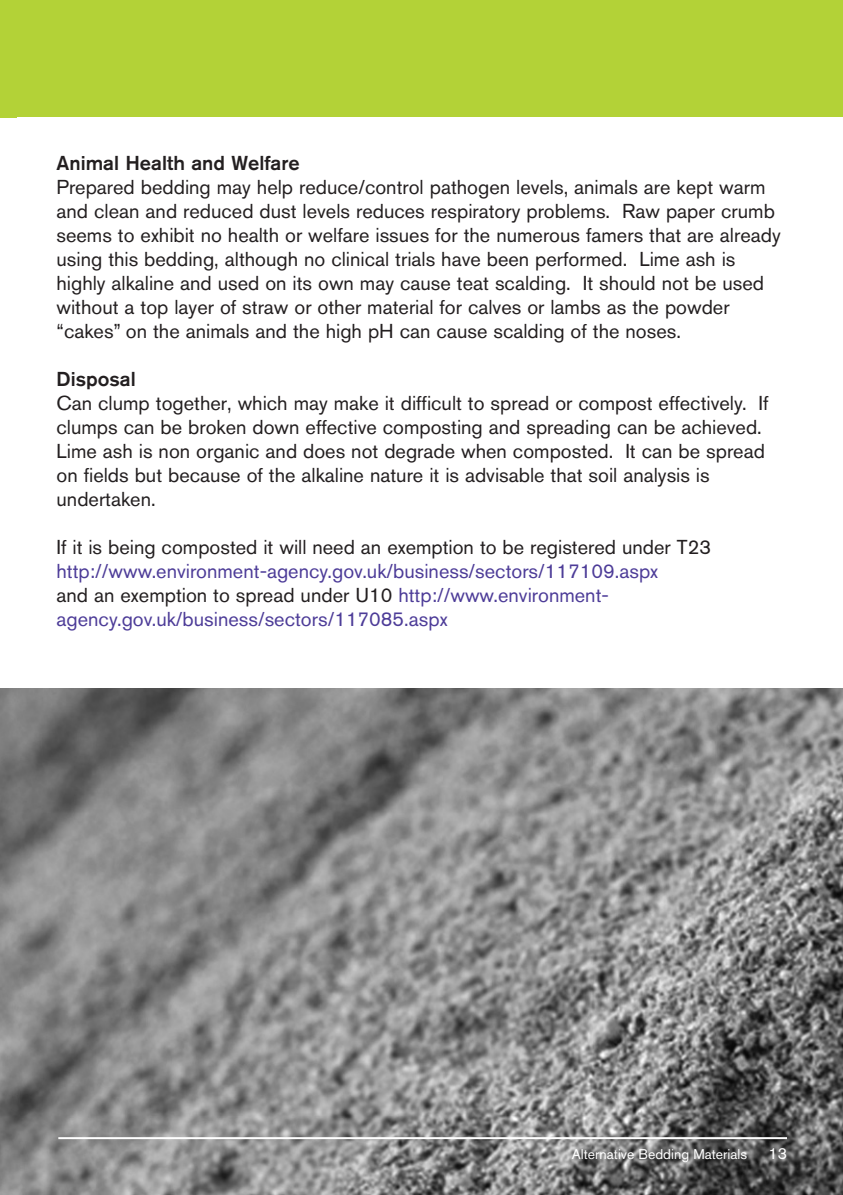
<style>
.page{position:relative;width:843px;height:1195px;background:#fff}
.page>*{position:absolute;margin:0;border:0;box-sizing:border-box;transform-origin:0 0}
.t1{font:20px/24px "Akzidenz Grotesk BQ";color:#231f20}
.t2{font:20px/24px "Akzidenz Grotesk BQ";color:#4d3c98}
.t3{font:500 20px "Akzidenz Grotesk BQ";color:#231f20}
.t4{font:16px "Akzidenz Grotesk BQ";color:#fff}
.t5{font:14px "Akzidenz Grotesk BQ";color:#fff}
.s1{color:#231f20}
</style>
<div class="page">
<img style="left:0;top:688px;width:843px;height:506px">
<hr style="left:58px;top:1136px;width:729px;height:2px;background:#fff">
<div style="left:1px;top:0;width:842px;height:117px;background:#b3d237"></div>
<div style="left:0;top:0;width:17px;height:118px;background:#b3d237"></div>
<p class="t3" style="left:57px;top:155px;width:245px">Animal Health and Welfare</p>
<p class="t1" style="left:57px;top:177px;width:726px">Prepared bedding may help reduce/control pathogen levels, animals are kept warm and clean and reduced dust levels reduces respiratory problems. Raw paper crumb seems to exhibit no health or welfare issues for the numerous famers that are already using this bedding, although no clinical trials have been performed. Lime ash is highly alkaline and used on its own may cause teat scalding. It should not be used without a top layer of straw or other material for calves or lambs as the powder “cakes” on the animals and the high pH can cause scalding of the noses.</p>
<p class="t3" style="left:57px;top:371px;width:81px">Disposal</p>
<p class="t1" style="left:57px;top:393px;width:713px">Can clump together, which may make it difficult to spread or compost effectively. If clumps can be broken down effective composting and spreading can be achieved.<br>Lime ash is non organic and does not degrade when composted. It can be spread on fields but because of the alkaline nature it is advisable that soil analysis is undertaken.</p>
<p class="t1" style="left:57px;top:537px;width:656px">If it is being composted it will need an exemption to be registered under T23</p>
<p class="t2" style="left:57px;top:561px;width:603px">http://www.environment-agency.gov.uk/business/sectors/117109.aspx <span class="s1">and an exemption to spread under U10</span> http://www.environment&shy;agency.gov.uk/business/sectors/117085.aspx</p>
<p class="t5" style="left:572px;top:1149px;width:177px">Alternative Bedding Materials</p>
<p class="t4" style="left:768px;top:1147px;width:20px">13</p>
</div>
